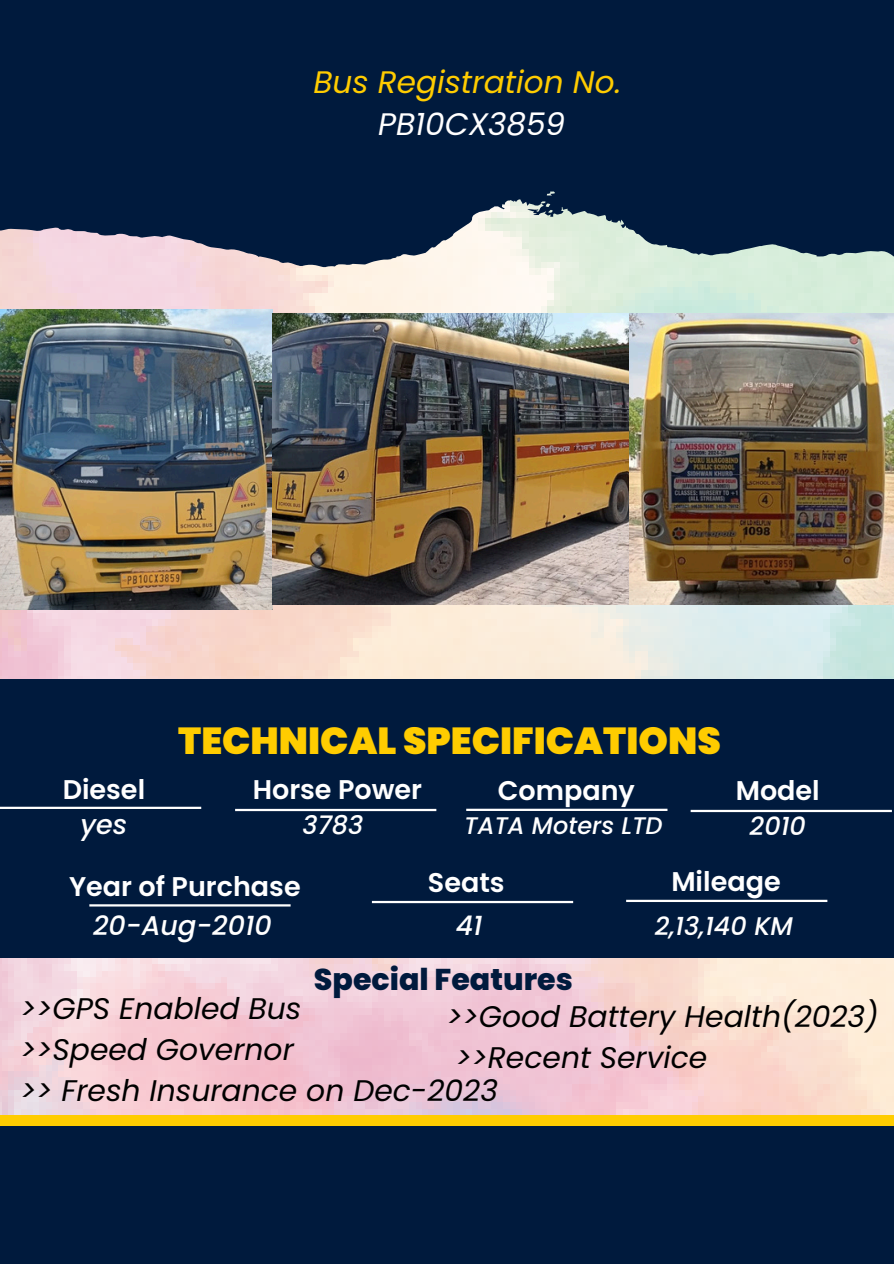
<style>
.page{position:relative;width:894px;height:1264px;background:#fff}
.page>*{position:absolute;margin:0;border:0;box-sizing:border-box;transform-origin:0 0}
.t1{font:900 37.5px "Poppins";color:#fc0}
.t2{font:italic 31.05px/42.2px "Poppins";color:#fc0;text-align:center}
.t3{font:800 30px "Poppins";color:#001a3d}
.t4{font:italic 29.85px/41.4px "Poppins";color:#000}
.t5{font:600 27px "Poppins";color:#fff}
.t6{font:italic 500 27px "Poppins";color:#fff}
.t7{font:italic 500 25.5px "Poppins";color:#fff}
.t8{font:italic 500 24px "Poppins";color:#fff}
.s1{color:#fff}
</style>
<div class="page">
<img style="left:0;top:0;width:893px;height:1115px">
<div style="left:0;top:680px;width:893px;height:277px;background:#001a3d"></div>
<hr style="left:235px;top:808px;width:201px;height:3px;background:#fff">
<hr style="left:0;top:806px;width:201px;height:3px;background:#fff">
<hr style="left:466px;top:808px;width:201px;height:3px;background:#fff">
<div style="left:0;top:1125px;width:893px;height:138px;background:#001a3d"></div>
<div style="left:0;top:1115px;width:893px;height:10px;background:#fc0"></div>
<hr style="left:690px;top:809px;width:201px;height:3px;background:#fff">
<hr style="left:372px;top:900px;width:201px;height:3px;background:#fff">
<hr style="left:626px;top:899px;width:201px;height:3px;background:#fff">
<hr style="left:89px;top:904px;width:201px;height:2px;background:#fff">
<img style="left:0;top:309px;width:272px;height:300px">
<img style="left:273px;top:313px;width:356px;height:291px">
<img style="left:629px;top:313px;width:264px;height:291px">
<h3 class="t2" style="left:313px;top:61px;width:309px">Bus Registration No.<br><span class="s1">PB10CX3859</span></h3>
<h5 class="t1" style="left:178px;top:714px;width:544px">TECHNICAL SPECIFICATIONS</h5>
<h5 class="t5" style="left:253px;top:771px;width:171px">Horse Power</h5>
<h5 class="t7" style="left:302px;top:807px;width:62px">3783</h5>
<h5 class="t5" style="left:63px;top:771px;width:84px">Diesel</h5>
<h5 class="t5" style="left:497px;top:772px;width:139px">Company</h5>
<h5 class="t6" style="left:80px;top:806px;width:48px">yes</h5>
<h5 class="t8" style="left:464px;top:809px;width:200px">TATA Moters LTD</h5>
<p class="t5" style="left:735px;top:772px;width:85px">Model</p>
<h5 class="t7" style="left:749px;top:808px;width:58px">2010</h5>
<h4 class="t5" style="left:69px;top:867px;width:233px">Year of Purchase</h4>
<h3 class="t6" style="left:93px;top:907px;width:180px">20-Aug-2010</h3>
<h5 class="t5" style="left:428px;top:864px;width:78px">Seats</h5>
<h5 class="t6" style="left:455px;top:907px;width:28px">41</h5>
<h5 class="t5" style="left:671px;top:862px;width:111px">Mileage</h5>
<p class="t7" style="left:654px;top:908px;width:140px">2,13,140 KM</p>
<p class="t3" style="left:314px;top:958px;width:260px">Special Features</p>
<h1 class="t4" style="left:20px;top:987px;width:479px">&gt;&gt;GPS Enabled Bus<br>&gt;&gt;Speed Governor<br>&gt;&gt; Fresh Insurance on Dec-2023</h1>
<h2 class="t4" style="left:446px;top:995px;width:433px">&gt;&gt;Good Battery Health(2023) &gt;&gt;Recent Service</h2>
</div>
